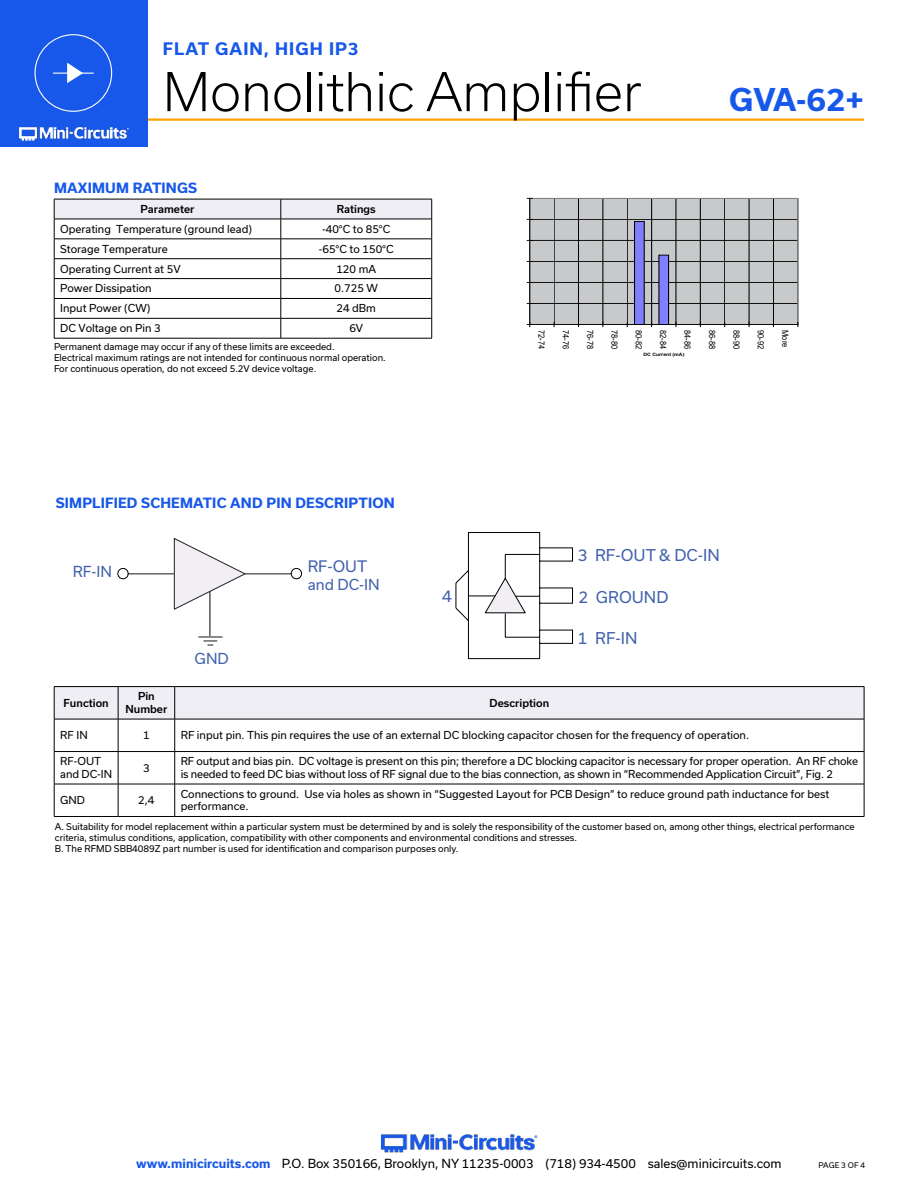
<style>
.page{position:relative;width:918px;height:1188px;background:#fff}
.page>*{position:absolute;margin:0;border:0;box-sizing:border-box;transform-origin:0 0}
.t1{font:300 51px "Usual";color:#000}
.t2{font:700 30px "Usual";color:#1758ea}
.t3{font:700 16.5px "Usual";letter-spacing:.065em;color:#1758ea}
.t4{font:15.6px "Usual";color:#4161ad}
.t5{font:15.15px "Usual";color:#4161ad}
.t6{font:14.55px "Usual";color:#4161ad}
.t7{font:700 13.5px "Usual";letter-spacing:.015em;color:#1758ea}
.t8{font:12px "Usual";color:#000}
.t9{font:10.5px/12.6px "Usual";color:#000}
.t10{font:500 10.5px/12.6px "Usual";color:#000;text-align:center}
.t11{font:9px/10.8px "Usual";color:#000}
.t12{font:8.7px "Arial";color:#000;scale:.86 1}
.t13{font:7.5px "Usual";color:#000}
.t14{font:700 4.5px "Arial";color:#000;scale:1.16 1}
.s1{font-weight:700;color:#1758ea}
</style>
<div class="page">
<hr style="left:129px;top:118px;width:735px;height:3px;background:#ffa200">
<div style="left:0;top:0;width:147px;height:147px;background:#1758ea"></div>
<hr style="left:917px;top:0;width:1px;height:147px;background:#1758ea">
<img style="left:19px;top:126px;width:110px;height:15px">
<div style="left:35px;top:34px;width:77px;height:78px;border:1px solid #fff;border-radius:50%"></div>
<hr style="left:53px;top:73px;width:41px;height:1px;background:#fff">
<svg style="left:67px;top:63px;width:16px;height:20px"></svg>
<img style="left:381px;top:1134px;width:157px;height:19px">
<svg style="left:54px;top:199px;width:378px;height:139px"></svg>
<hr style="left:54px;top:338px;width:227px;height:1px;background:#000">
<hr style="left:281px;top:338px;width:151px;height:1px;background:#000">
<div style="left:530px;top:198px;width:268px;height:126px;background:#c7c9ca"></div>
<hr style="left:530px;top:303px;width:268px;height:1px;background:#000">
<hr style="left:530px;top:282px;width:268px;height:1px;background:#000">
<hr style="left:530px;top:261px;width:268px;height:1px;background:#000">
<hr style="left:530px;top:240px;width:268px;height:1px;background:#000">
<hr style="left:530px;top:219px;width:268px;height:1px;background:#000">
<hr style="left:554px;top:198px;width:1px;height:126px;background:#000">
<hr style="left:578px;top:198px;width:1px;height:126px;background:#000">
<hr style="left:603px;top:198px;width:1px;height:126px;background:#000">
<hr style="left:627px;top:198px;width:1px;height:126px;background:#000">
<hr style="left:651px;top:198px;width:1px;height:126px;background:#000">
<hr style="left:676px;top:198px;width:1px;height:126px;background:#000">
<hr style="left:700px;top:198px;width:1px;height:126px;background:#000">
<hr style="left:725px;top:198px;width:1px;height:126px;background:#000">
<hr style="left:749px;top:198px;width:1px;height:126px;background:#000">
<hr style="left:773px;top:198px;width:1px;height:126px;background:#000">
<hr style="left:798px;top:198px;width:1px;height:126px;background:#000">
<div style="left:530px;top:198px;width:268px;height:127px;border:1px solid #939597"></div>
<div style="left:635px;top:221px;width:9px;height:103px;background:#8080ff"></div>
<div style="left:634px;top:221px;width:10px;height:103px;border:1px solid #000"></div>
<div style="left:659px;top:255px;width:10px;height:69px;background:#8080ff"></div>
<div style="left:659px;top:255px;width:10px;height:69px;border:1px solid #000"></div>
<hr style="left:529px;top:198px;width:1px;height:126px;background:#000">
<hr style="left:530px;top:324px;width:268px;height:1px;background:#000">
<div style="left:55px;top:687px;width:809px;height:32px;background:#eeeef4"></div>
<hr style="left:54px;top:686px;width:64px;height:1px;background:#000">
<hr style="left:54px;top:687px;width:1px;height:32px;background:#000">
<hr style="left:118px;top:686px;width:57px;height:1px;background:#000">
<hr style="left:118px;top:687px;width:1px;height:32px;background:#000">
<hr style="left:175px;top:686px;width:689px;height:1px;background:#000">
<hr style="left:174px;top:687px;width:1px;height:32px;background:#000">
<hr style="left:864px;top:687px;width:1px;height:32px;background:#000">
<hr style="left:54px;top:719px;width:64px;height:1px;background:#000">
<hr style="left:54px;top:719px;width:1px;height:32px;background:#000">
<hr style="left:118px;top:719px;width:57px;height:1px;background:#000">
<hr style="left:118px;top:719px;width:1px;height:32px;background:#000">
<hr style="left:175px;top:719px;width:689px;height:1px;background:#000">
<hr style="left:174px;top:719px;width:1px;height:32px;background:#000">
<hr style="left:864px;top:719px;width:1px;height:32px;background:#000">
<hr style="left:54px;top:751px;width:64px;height:1px;background:#000">
<hr style="left:54px;top:752px;width:1px;height:32px;background:#000">
<hr style="left:118px;top:751px;width:57px;height:1px;background:#000">
<hr style="left:118px;top:752px;width:1px;height:32px;background:#000">
<hr style="left:175px;top:751px;width:689px;height:1px;background:#000">
<hr style="left:174px;top:752px;width:1px;height:32px;background:#000">
<hr style="left:864px;top:752px;width:1px;height:32px;background:#000">
<hr style="left:54px;top:784px;width:64px;height:1px;background:#000">
<hr style="left:54px;top:784px;width:1px;height:32px;background:#000">
<hr style="left:118px;top:784px;width:57px;height:1px;background:#000">
<hr style="left:118px;top:784px;width:1px;height:32px;background:#000">
<hr style="left:175px;top:784px;width:689px;height:1px;background:#000">
<hr style="left:174px;top:784px;width:1px;height:32px;background:#000">
<hr style="left:864px;top:784px;width:1px;height:32px;background:#000">
<hr style="left:54px;top:816px;width:64px;height:1px;background:#000">
<hr style="left:118px;top:816px;width:57px;height:1px;background:#000">
<hr style="left:175px;top:816px;width:689px;height:1px;background:#000">
<hr style="left:245px;top:573px;width:46px;height:1px;background:#221f1f">
<svg style="left:173px;top:538px;width:74px;height:73px"></svg>
<hr style="left:128px;top:573px;width:46px;height:1px;background:#221f1f">
<svg style="left:199px;top:637px;width:23px;height:9px"></svg>
<div style="left:117px;top:568px;width:12px;height:11px;border:1px solid #000;border-radius:50%"></div>
<hr style="left:209px;top:592px;width:1px;height:44px;background:#000">
<div style="left:291px;top:568px;width:11px;height:11px;border:1px solid #000;border-radius:50%"></div>
<svg style="left:455px;top:532px;width:118px;height:127px"></svg>
<h3 class="t3" style="left:163px;top:42px;width:197px">FLAT GAIN, HIGH IP3</h3>
<h1 class="t1" style="left:163px;top:71px;width:480px">Monolithic Amplifier</h1>
<p class="t7" style="left:54px;top:180px;width:145px">MAXIMUM RATINGS</p>
<h2 class="t2" style="left:729px;top:88px;width:136px">GVA-62+</h2>
<p class="t10" style="left:140px;top:204px;width:56px">Parameter</p>
<p class="t10" style="left:337px;top:204px;width:41px">Ratings</p>
<p class="t9" style="left:60px;top:223px;width:193px">Operating Temperature (ground lead)</p>
<p class="t9" style="left:322px;top:223px;width:70px">-40°C to 85°C</p>
<p class="t9" style="left:60px;top:243px;width:109px">Storage Temperature</p>
<p class="t9" style="left:319px;top:243px;width:76px">-65°C to 150°C</p>
<p class="t9" style="left:60px;top:263px;width:122px">Operating Current at 5V</p>
<p class="t9" style="left:336px;top:263px;width:41px">120 mA</p>
<p class="t9" style="left:60px;top:283px;width:93px">Power Dissipation</p>
<p class="t9" style="left:335px;top:283px;width:45px">0.725 W</p>
<p class="t9" style="left:60px;top:303px;width:92px">Input Power (CW)</p>
<p class="t9" style="left:336px;top:303px;width:41px">24 dBm</p>
<p class="t9" style="left:60px;top:323px;width:102px">DC Voltage on Pin 3</p>
<p class="t9" style="left:349px;top:323px;width:15px">6V</p>
<p class="t11" style="left:54px;top:342px;width:333px">Permanent damage may occur if any of these limits are exceeded.<br>Electrical maximum ratings are not intended for continuous normal operation.<br>For continuous operation, do not exceed 5.2V device voltage.</p>
<p class="t7" style="left:56px;top:495px;width:340px">SIMPLIFIED SCHEMATIC AND PIN DESCRIPTION</p>
<h3 class="t6" style="left:73px;top:563px;width:41px">RF-IN</h3>
<h3 class="t5" style="left:308px;top:558px;width:61px">RF-OUT</h3>
<h3 class="t6" style="left:308px;top:576px;width:74px">and DC-IN</h3>
<h3 class="t6" style="left:195px;top:650px;width:36px">GND</h3>
<h3 class="t4" style="left:442px;top:587px;width:11px">4</h3>
<p class="t12" style="left:547px;top:330px;width:24px;rotate:90deg">72-74</p>
<p class="t12" style="left:571px;top:330px;width:24px;rotate:90deg">74-76</p>
<p class="t12" style="left:595px;top:330px;width:24px;rotate:90deg">76-78</p>
<p class="t12" style="left:620px;top:330px;width:24px;rotate:90deg">78-80</p>
<p class="t12" style="left:644px;top:330px;width:24px;rotate:90deg">80-82</p>
<p class="t12" style="left:668px;top:330px;width:24px;rotate:90deg">82-84</p>
<p class="t12" style="left:693px;top:330px;width:24px;rotate:90deg">84-86</p>
<p class="t12" style="left:717px;top:330px;width:24px;rotate:90deg">86-88</p>
<p class="t12" style="left:742px;top:330px;width:24px;rotate:90deg">88-90</p>
<p class="t12" style="left:766px;top:330px;width:24px;rotate:90deg">90-92</p>
<p class="t12" style="left:790px;top:330px;width:21px;rotate:90deg">More</p>
<p class="t14" style="left:643px;top:352px;width:37px">DC Current (mA)</p>
<h3 class="t4" style="left:578px;top:547px;width:144px">3 RF-OUT &amp; DC-IN</h3>
<h3 class="t4" style="left:578px;top:588px;width:92px">2 GROUND</h3>
<h3 class="t4" style="left:578px;top:629px;width:61px">1 RF-IN</h3>
<p class="t10" style="left:64px;top:697px;width:47px">Function</p>
<p class="t10" style="left:125px;top:691px;width:43px">Pin<br>Number</p>
<p class="t10" style="left:490px;top:697px;width:61px">Description</p>
<p class="t9" style="left:60px;top:730px;width:29px">RF IN</p>
<p class="t9" style="left:143px;top:730px;width:8px">1</p>
<p class="t9" style="left:181px;top:730px;width:570px">RF input pin. This pin requires the use of an external DC blocking capacitor chosen for the frequency of operation.</p>
<p class="t9" style="left:60px;top:756px;width:53px">RF-OUT and DC-IN</p>
<p class="t9" style="left:143px;top:762px;width:8px">3</p>
<p class="t9" style="left:181px;top:756px;width:679px">RF output and bias pin. DC voltage is present on this pin; therefore a DC blocking capacitor is necessary for proper operation. An RF choke is needed to feed DC bias without loss of RF signal due to the bias connection, as shown in “Recommended Application Circuit”, Fig. 2</p>
<p class="t9" style="left:60px;top:795px;width:26px">GND</p>
<p class="t9" style="left:138px;top:795px;width:18px">2,4</p>
<p class="t9" style="left:181px;top:788px;width:650px">Connections to ground. Use via holes as shown in “Suggested Layout for PCB Design” to reduce ground path inductance for best performance.</p>
<p class="t11" style="left:55px;top:822px;width:801px">A. Suitability for model replacement within a particular system must be determined by and is solely the responsibility of the customer based on, among other things, electrical performance criteria, stimulus conditions, application, compatibility with other components and environmental conditions and stresses.<br>B. The RFMD SBB4089Z part number is used for identification and comparison purposes only.</p>
<p class="t8" style="left:136px;top:1159px;width:647px"><span class="s1">www.minicircuits.com</span> P.O. Box 350166, Brooklyn, NY 11235-0003 (718) 934-4500 sales@minicircuits.com</p>
<p class="t13" style="left:819px;top:1162px;width:48px">PAGE 3 OF 4</p>
</div>
